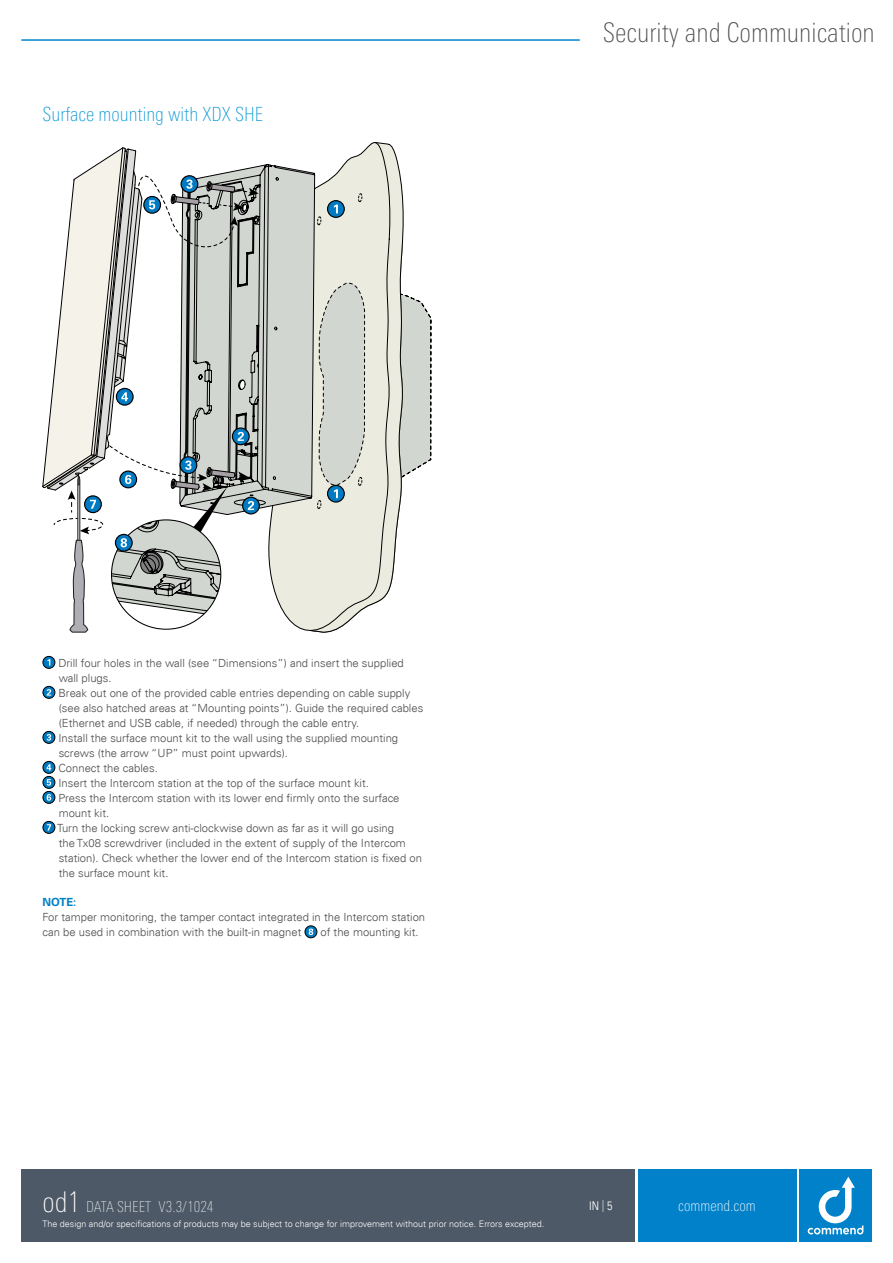
<style>
.page{position:relative;width:893px;height:1263px;background:#fff}
.page>*{position:absolute;margin:0;border:0;box-sizing:border-box;transform-origin:0 0}
.t1{font:100 condensed 27px "Univers Next Pro";color:#4a4a49}
.t2{font:100 condensed 19.5px "Univers Next Pro";color:#0095d6}
.t3{font:100 condensed 15px "Univers Next Pro";color:#e0e4e7}
.t4{font:100 condensed 15px "Univers Next Pro";color:#fff}
.t5{font:12px "Univers Com 47 Light Cond";color:#fff}
.t6{font:300 11.25px/15px "Univers Com 45";color:#4a4a49}
.t7{font:700 11.25px "Univers Com 65";color:#0081c5}
.t8{font:300 9px "Univers Com 45";color:#fff}
.s1{font-size:28.5px;color:#fff}
.s2{color:#e0e4e7}
</style>
<div class="page">
<hr style="left:21px;top:39px;width:559px;height:2px;background:#0086ce">
<div style="left:799px;top:1169px;width:73px;height:73px;background:#0081c9"></div>
<div style="left:638px;top:1169px;width:158px;height:73px;background:#0081c9"></div>
<svg style="left:808px;top:1177px;width:55px;height:57px"></svg>
<div style="left:21px;top:1169px;width:614px;height:73px;background:#4d5966"></div>
<svg style="left:268px;top:515px;width:42px;height:116px"></svg>
<svg style="left:259px;top:164px;width:51px;height:351px;background:#c6cac5"></svg>
<div style="left:242px;top:497px;width:18px;height:17px;border:1px solid #000;border-radius:50%"></div>
<svg style="left:310px;top:142px;width:121px;height:490px"></svg>
<svg style="left:43px;top:147px;width:216px;height:485px"></svg>
<svg style="left:43px;top:656px;width:12px;height:12px"></svg>
<div style="left:43px;top:656px;width:12px;height:13px;border:1px solid #000;border-radius:50%"></div>
<svg style="left:47px;top:659px;width:3px;height:6px"></svg>
<svg style="left:43px;top:686px;width:12px;height:12px"></svg>
<div style="left:43px;top:686px;width:12px;height:13px;border:1px solid #000;border-radius:50%"></div>
<svg style="left:47px;top:689px;width:4px;height:7px"></svg>
<svg style="left:43px;top:731px;width:12px;height:12px"></svg>
<div style="left:43px;top:731px;width:12px;height:13px;border:1px solid #000;border-radius:50%"></div>
<svg style="left:47px;top:734px;width:4px;height:7px"></svg>
<svg style="left:43px;top:761px;width:12px;height:12px"></svg>
<div style="left:43px;top:761px;width:12px;height:13px;border:1px solid #000;border-radius:50%"></div>
<svg style="left:47px;top:764px;width:4px;height:6px"></svg>
<svg style="left:43px;top:776px;width:12px;height:12px"></svg>
<div style="left:43px;top:776px;width:12px;height:13px;border:1px solid #000;border-radius:50%"></div>
<svg style="left:47px;top:779px;width:4px;height:7px"></svg>
<svg style="left:43px;top:791px;width:12px;height:12px"></svg>
<div style="left:43px;top:791px;width:12px;height:13px;border:1px solid #000;border-radius:50%"></div>
<svg style="left:47px;top:794px;width:4px;height:7px"></svg>
<svg style="left:43px;top:821px;width:12px;height:12px"></svg>
<div style="left:43px;top:821px;width:12px;height:13px;border:1px solid #000;border-radius:50%"></div>
<svg style="left:47px;top:824px;width:4px;height:6px"></svg>
<svg style="left:305px;top:926px;width:12px;height:12px"></svg>
<div style="left:305px;top:925px;width:12px;height:13px;border:1px solid #000;border-radius:50%"></div>
<svg style="left:309px;top:928px;width:4px;height:7px"></svg>
<h2 class="t2" style="left:43px;top:103px;width:222px">Surface mounting with XDX SHE</h2>
<h1 class="t1" style="left:603px;top:17px;width:274px">Security and Communication</h1>
<p class="t6" style="left:57px;top:655px;width:368px">Drill four holes in the wall (see “Dimensions”) and insert the supplied wall plugs.<br>Break out one of the provided cable entries depending on cable supply (see also hatched areas at “Mounting points”). Guide the required cables (Ethernet and USB cable, if needed) through the cable entry.<br>Install the surface mount kit to the wall using the supplied mounting screws (the arrow “UP” must point upwards).<br>Connect the cables.<br>Insert the Intercom station at the top of the surface mount kit.<br>Press the Intercom station with its lower end firmly onto the surface mount kit.<br>Turn the locking screw anti-clockwise down as far as it will go using<br>the Tx08 screwdriver (included in the extent of supply of the Intercom station). Check whether the lower end of the Intercom station is fixed on the surface mount kit.</p>
<p class="t7" style="left:43px;top:895px;width:35px">NOTE:</p>
<p class="t6" style="left:43px;top:909px;width:384px">For tamper monitoring, the tamper contact integrated in the Intercom station can be used in combination with the built-in magnet</p>
<p class="t6" style="left:320px;top:924px;width:100px">of the mounting kit.</p>
<h3 class="t3" style="left:43px;top:1198px;width:173px"><span class="s1">od1</span> DATA SHEET V3.3/1024</h3>
<p class="t5" style="left:589px;top:1198px;width:25px">IN <span class="s2">|</span> 5</p>
<p class="t8" style="left:43px;top:1218px;width:503px">The design and/or specifications of products may be subject to change for improvement without prior notice. Errors excepted.</p>
<h3 class="t4" style="left:678px;top:1197px;width:79px">commend.com</h3>
</div>
